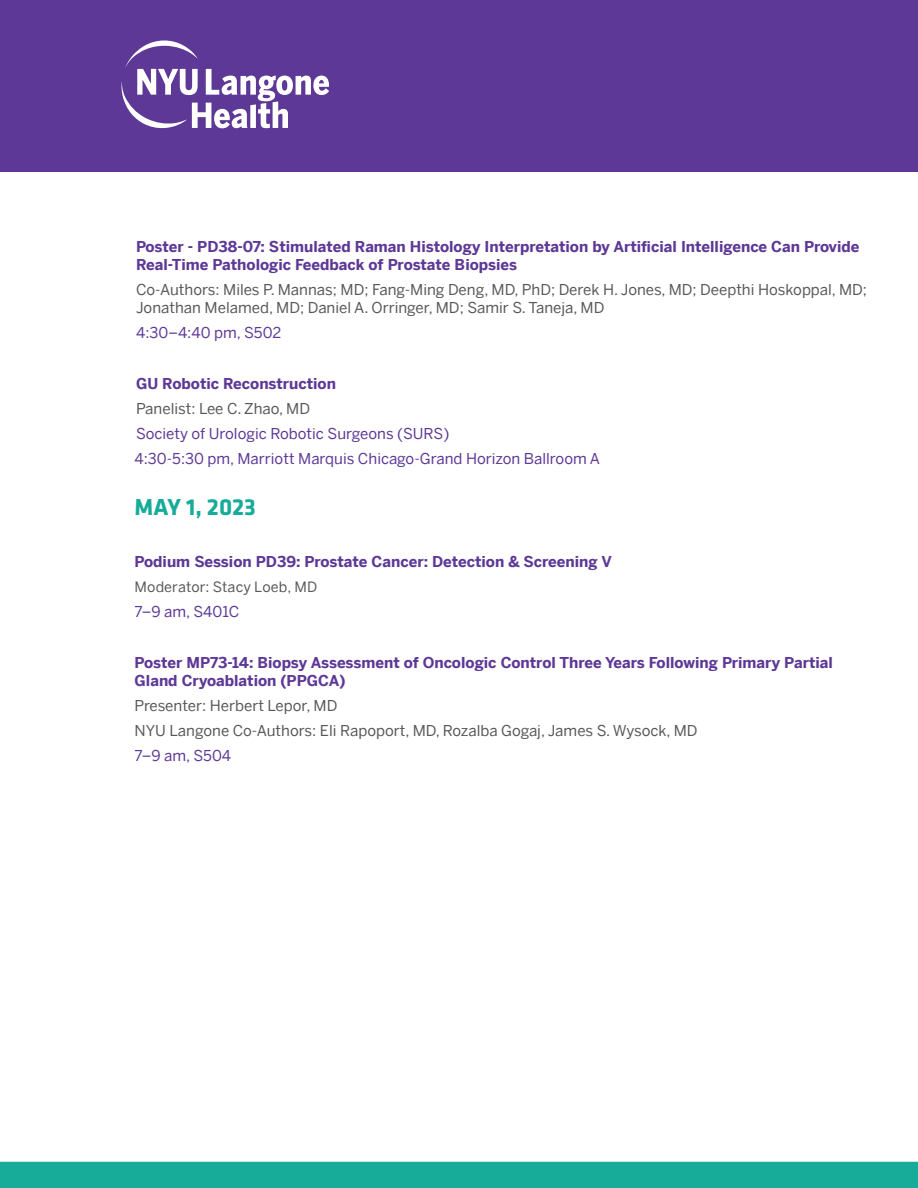
<style>
.page{position:relative;width:918px;height:1188px;background:#fff}
.page>*{position:absolute;margin:0;border:0;box-sizing:border-box;transform-origin:0 0}
.t1{font:700 24px "Klavika Basic";color:#16ac99}
.t2{font:700 15px/18px "Benton Sans";color:#5d3896}
.t3{font:15px/18px "Benton Sans";color:#57585a}
.t4{font:15px/24.8px "Benton Sans";color:#5d3896}
.t5{font:14.25px "Benton Sans";letter-spacing:.01em;color:#57585a}
</style>
<div class="page">
<div style="left:0;top:1162px;width:918px;height:26px;background:#16ac99"></div>
<div style="left:0;top:0;width:918px;height:172px;background:#5d3896"></div>
<svg style="left:121px;top:41px;width:208px;height:88px"></svg>
<p class="t2" style="left:136px;top:236px;width:725px">Poster - PD38-07: Stimulated Raman Histology Interpretation by Artificial Intelligence Can Provide<br>Real-Time Pathologic Feedback of Prostate Biopsies</p>
<p class="t3" style="left:136px;top:279px;width:732px">Co-Authors: Miles P. Mannas; MD; Fang-Ming Deng, MD, PhD; Derek H. Jones, MD; Deepthi Hoskoppal, MD;<br>Jonathan Melamed, MD; Daniel A. Orringer, MD; Samir S. Taneja, MD</p>
<p class="t4" style="left:136px;top:318px;width:147px">4:30–4:40 pm, S502</p>
<p class="t2" style="left:136px;top:373px;width:201px">GU Robotic Reconstruction</p>
<p class="t3" style="left:136px;top:398px;width:176px">Panelist: Lee C. Zhao, MD</p>
<p class="t4" style="left:135px;top:419px;width:467px">Society of Urologic Robotic Surgeons (SURS)<br>4:30-5:30 pm, Marriott Marquis Chicago-Grand Horizon Ballroom A</p>
<h1 class="t1" style="left:135px;top:490px;width:123px">MAY 1, 2023</h1>
<p class="t2" style="left:135px;top:551px;width:479px">Podium Session PD39: Prostate Cancer: Detection &amp; Screening V</p>
<p class="t5" style="left:135px;top:574px;width:184px">Moderator: Stacy Loeb, MD</p>
<p class="t4" style="left:135px;top:597px;width:106px">7–9 am, S401C</p>
<p class="t2" style="left:135px;top:652px;width:700px">Poster MP73-14: Biopsy Assessment of Oncologic Control Three Years Following Primary Partial<br>Gland Cryoablation (PPGCA)</p>
<p class="t3" style="left:135px;top:691px;width:565px;line-height:24.8px">Presenter: Herbert Lepor, MD<br>NYU Langone Co-Authors: Eli Rapoport, MD, Rozalba Gogaj, James S. Wysock, MD</p>
<p class="t4" style="left:135px;top:741px;width:98px">7–9 am, S504</p>
</div>
